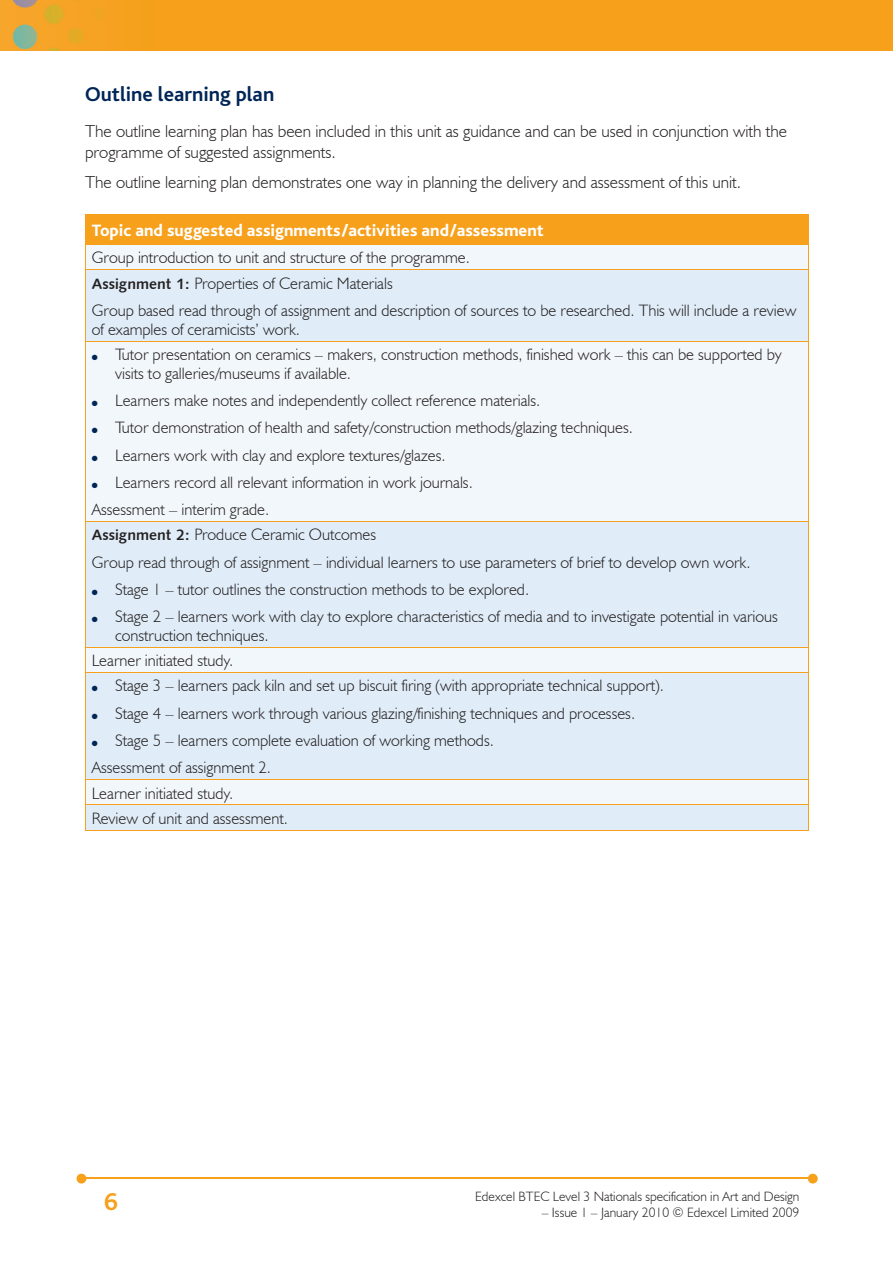
<style>
.page{position:relative;width:893px;height:1263px;background:#fff}
.page>*{position:absolute;margin:0;border:0;box-sizing:border-box;transform-origin:0 0}
.t1{font:700 25.5px "Bliss";color:#f6a01b}
.t2{font:700 21px "Bliss";color:#002556}
.t3{font:300 17.25px/21px "Humanist 521 BT";color:#231f20}
.t4{font:800 17.25px "Bliss";color:#fff}
.t5{font:300 16.5px/25.3px "Humanist 521 BT";color:#231f20}
.t6{font:300 13.5px "Humanist 521 BT";color:#231f20}
.t7{font:7.5px "Zapf Dingbats";color:#002556}
.s1{font-family:"Humanist 531 BT Bold A";font-weight:400;font-size:15px}
</style>
<div class="page">
<img style="left:0;top:0;width:893px;height:51px">
<hr style="left:82px;top:1178px;width:728px;height:1px;background:#f6a01b">
<svg style="left:808px;top:1174px;width:10px;height:9px"></svg>
<svg style="left:77px;top:1174px;width:9px;height:9px"></svg>
<div style="left:85px;top:214px;width:723px;height:30px;background:#f6a01b"></div>
<div style="left:86px;top:245px;width:722px;height:24px;background:#f2f7fb"></div>
<svg style="left:86px;top:270px;width:722px;height:560px;fill:#e0edf8"></svg>
<hr style="left:85px;top:244px;width:724px;height:1px;background:#f6a01b">
<hr style="left:85px;top:214px;width:724px;height:1px;background:#f6a01b">
<svg style="left:85px;top:245px;width:1px;height:24px"></svg>
<svg style="left:808px;top:215px;width:1px;height:54px"></svg>
<hr style="left:85px;top:270px;width:1px;height:71px;background:#f6a01b">
<hr style="left:808px;top:270px;width:1px;height:71px;background:#f6a01b">
<hr style="left:85px;top:269px;width:724px;height:1px;background:#f6a01b">
<hr style="left:85px;top:341px;width:1px;height:180px;background:#f6a01b">
<hr style="left:808px;top:341px;width:1px;height:180px;background:#f6a01b">
<hr style="left:85px;top:341px;width:724px;height:1px;background:#f6a01b">
<hr style="left:85px;top:522px;width:1px;height:125px;background:#f6a01b">
<hr style="left:808px;top:522px;width:1px;height:125px;background:#f6a01b">
<hr style="left:85px;top:521px;width:724px;height:1px;background:#f6a01b">
<svg style="left:85px;top:648px;width:1px;height:24px"></svg>
<svg style="left:808px;top:648px;width:1px;height:24px"></svg>
<hr style="left:85px;top:647px;width:724px;height:1px;background:#f6a01b">
<hr style="left:85px;top:673px;width:1px;height:106px;background:#f6a01b">
<hr style="left:808px;top:673px;width:1px;height:106px;background:#f6a01b">
<hr style="left:85px;top:672px;width:724px;height:1px;background:#f6a01b">
<hr style="left:85px;top:779px;width:724px;height:1px;background:#f6a01b">
<hr style="left:85px;top:830px;width:724px;height:1px;background:#f6a01b">
<svg style="left:85px;top:780px;width:1px;height:50px"></svg>
<svg style="left:808px;top:780px;width:1px;height:50px"></svg>
<hr style="left:85px;top:804px;width:724px;height:1px;background:#f6a01b">
<p class="t2" style="left:85px;top:83px;width:191px">Outline learning plan</p>
<p class="t3" style="left:85px;top:120px;width:704px">The outline learning plan has been included in this unit as guidance and can be used in conjunction with the programme of suggested assignments.</p>
<p class="t3" style="left:85px;top:171px;width:657px">The outline learning plan demonstrates one way in planning the delivery and assessment of this unit.</p>
<p class="t4" style="left:92px;top:221px;width:453px">Topic and suggested assignments/activities and/assessment</p>
<p class="t5" style="left:92px;top:245px;width:380px">Group introduction to unit and structure of the programme.<br><span class="s1">Assignment 1:</span> Properties of Ceramic Materials</p>
<p class="t5" style="left:92px;top:301px;width:706px;line-height:18.8px">Group based read through of assignment and description of sources to be researched. This will include a review of examples of ceramicists’ work.</p>
<p class="t5" style="left:115px;top:345px;width:668px;line-height:18.8px">Tutor presentation on ceramics – makers, construction methods, finished work – this can be supported by visits to galleries/museums if available.</p>
<p class="t5" style="left:115px;top:387px;width:427px">Learners make notes and independently collect reference materials.</p>
<p class="t5" style="left:115px;top:415px;width:519px">Tutor demonstration of health and safety/construction methods/glazing techniques.</p>
<p class="t5" style="left:115px;top:442px;width:332px">Learners work with clay and explore textures/glazes.</p>
<p class="t5" style="left:115px;top:469px;width:359px">Learners record all relevant information in work journals.</p>
<p class="t5" style="left:92px;top:496px;width:179px">Assessment – interim grade.</p>
<p class="t7" style="left:92px;top:354px;width:7px">●</p>
<p class="t7" style="left:92px;top:400px;width:7px">●</p>
<p class="t7" style="left:92px;top:427px;width:7px">●</p>
<p class="t7" style="left:92px;top:454px;width:7px">●</p>
<p class="t7" style="left:92px;top:482px;width:7px">●</p>
<p class="t5" style="left:92px;top:522px;width:286px"><span class="s1">Assignment 2:</span> Produce Ceramic Outcomes</p>
<p class="t5" style="left:92px;top:549px;width:660px">Group read through of assignment – individual learners to use parameters of brief to develop own work.</p>
<p class="t5" style="left:115px;top:576px;width:415px">Stage 1 – tutor outlines the construction methods to be explored.</p>
<p class="t5" style="left:115px;top:603px;width:664px">Stage 2 – learners work with clay to explore characteristics of media and to investigate potential in various</p>
<p class="t5" style="left:115px;top:622px;width:155px">construction techniques.</p>
<p class="t7" style="left:92px;top:589px;width:7px">●</p>
<p class="t7" style="left:92px;top:616px;width:7px">●</p>
<p class="t5" style="left:115px;top:648px;width:550px;text-indent:-23px">Learner initiated study.<br>Stage 3 – learners pack kiln and set up biscuit firing (with appropriate technical support).</p>
<p class="t5" style="left:115px;top:700px;width:521px">Stage 4 – learners work through various glazing/finishing techniques and processes.</p>
<p class="t5" style="left:115px;top:727px;width:380px">Stage 5 – learners complete evaluation of working methods.</p>
<p class="t5" style="left:92px;top:755px;width:181px">Assessment of assignment 2.</p>
<p class="t7" style="left:92px;top:685px;width:7px">●</p>
<p class="t7" style="left:92px;top:713px;width:7px">●</p>
<p class="t7" style="left:92px;top:740px;width:7px">●</p>
<p class="t5" style="left:92px;top:780px;width:198px">Learner initiated study.<br>Review of unit and assessment.</p>
<h1 class="t1" style="left:104px;top:1189px;width:15px">6</h1>
<p class="t6" style="left:475px;top:1188px;width:326px">Edexcel BTEC Level 3 Nationals specification in Art and Design</p>
<p class="t6" style="left:542px;top:1204px;width:259px">– Issue 1 – January 2010 © Edexcel Limited 2009</p>
</div>
